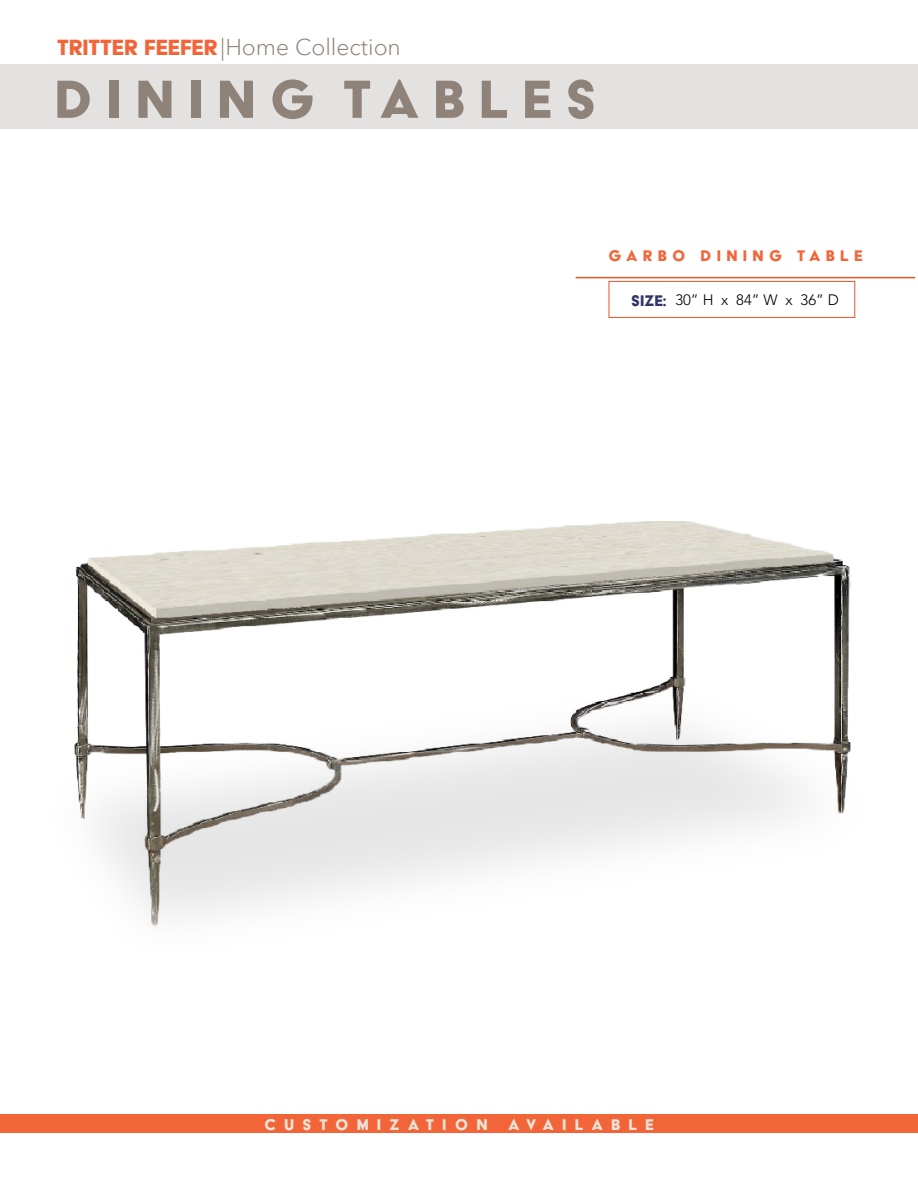
<style>
.page{position:relative;width:918px;height:1188px;background:#fff}
.page>*{position:absolute;margin:0;border:0;box-sizing:border-box;transform-origin:0 0}
.t1{font:61.8px "Acier BAT Text Solid";letter-spacing:.22em;color:#8e8279}
.t2{font:300 22.95px "Avenir Next LTW01";color:#8e8279}
.t3{font:18px "Acier BAT Text Solid";letter-spacing:.45em;color:#e9e2d5}
.t4{font:17.85px "Acier BAT Text Solid";letter-spacing:.3em;color:#f26539}
.t5{font:300 15px "Avenir LT Std";color:#000}
.s1{font-family:"Acier BAT Text Solid";font-weight:400;font-size:25.5px;color:#f26539}
.s2{font-family:"Acier BAT Text Solid";font-weight:400;font-size:17.85px;color:#323467}
</style>
<div class="page">
<img style="left:74px;top:285px;width:782px;height:642px">
<hr style="left:576px;top:277px;width:339px;height:1px;background:#e65525">
<div style="left:609px;top:281px;width:246px;height:37px;border:1px solid #e65525"></div>
<div style="left:0;top:64px;width:918px;height:64px;background:#e4e2e1"></div>
<div style="left:0;top:1114px;width:918px;height:19px;background:#f26539"></div>
<p class="t2" style="left:57px;top:33px;width:345px"><span class="s1">TRITTER FEEFER</span>|Home Collection</p>
<h1 class="t1" style="left:54px;top:67px;width:544px">DINING TABLES</h1>
<p class="t4" style="left:609px;top:246px;width:256px">GARBO DINING TABLE</p>
<p class="t5" style="left:631px;top:292px;width:209px"><span class="s2">SIZE:</span> 30” H x 84” W x 36” D</p>
<p class="t3" style="left:264px;top:1115px;width:391px">CUSTOMIZATION AVAILABLE</p>
</div>
